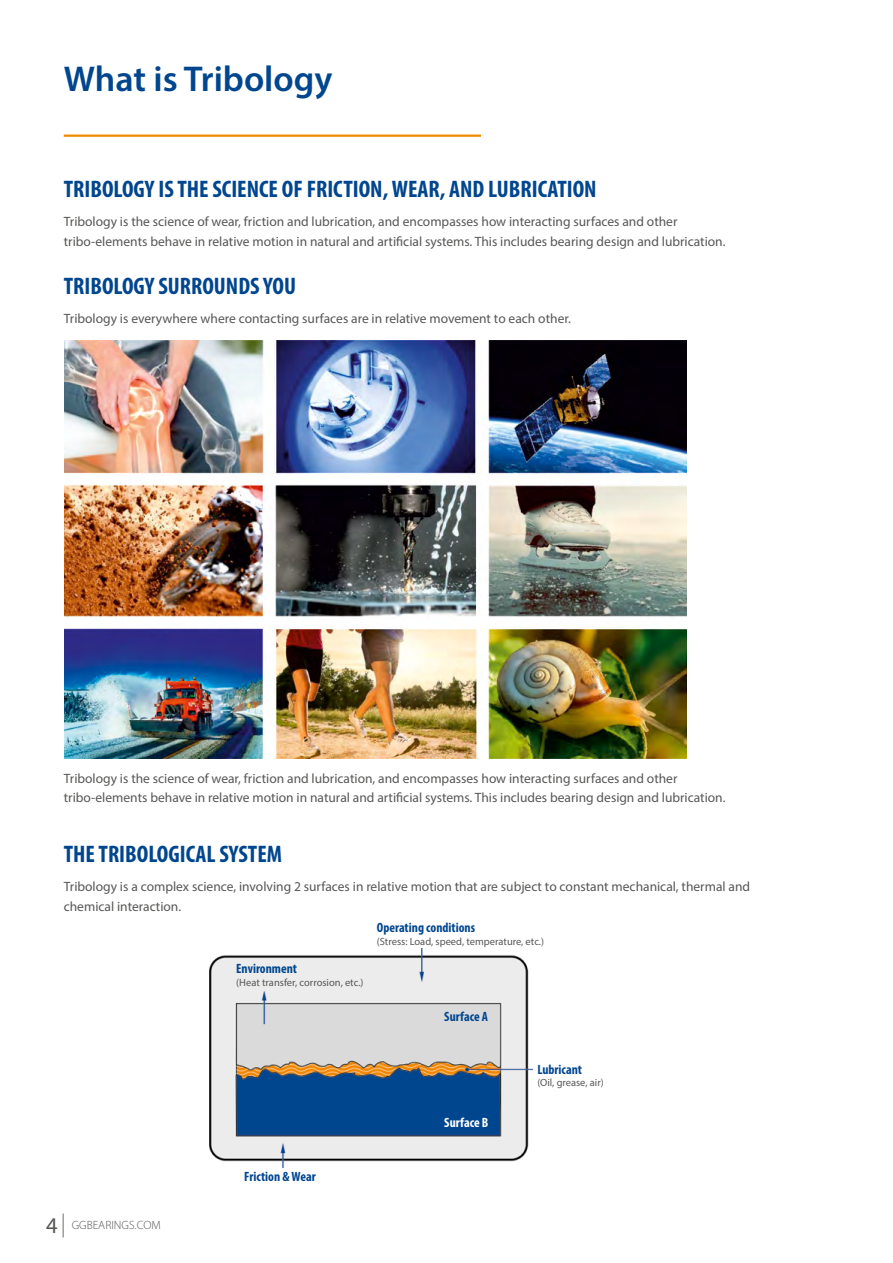
<style>
.page{position:relative;width:893px;height:1263px;background:#fff}
.page>*{position:absolute;margin:0;border:0;box-sizing:border-box;transform-origin:0 0}
.t1{font:600 36px "Myriad Pro";color:#00468f}
.t2{font:700 condensed 24px "Myriad Pro";color:#00468f}
.t3{font:13.5px/19.5px "Myriad Pro";color:#575756}
.t4{font:700 condensed 13.5px "Myriad Pro";color:#00468f}
.t5{font:700 condensed 13.5px "Myriad Pro";color:#fff}
.t6{font:300 12px "Myriad Pro";color:#575756}
.t7{font:10.5px "Myriad Pro";color:#575756}
.s1{font-weight:400;font-size:22.5px}
</style>
<div class="page">
<hr style="left:64px;top:135px;width:417px;height:2px;background:#f18a00">
<img style="left:65px;top:341px;width:621px;height:418px">
<img style="left:210px;top:949px;width:323px;height:219px">
<hr style="left:62px;top:1213px;width:2px;height:24px;background:#9d9d9c">
<h1 class="t1" style="left:64px;top:56px;width:270px">What is Tribology</h1>
<h2 class="t2" style="left:64px;top:174px;width:534px">TRIBOLOGY IS THE SCIENCE OF FRICTION, WEAR, AND LUBRICATION</h2>
<p class="t3" style="left:64px;top:211px;width:663px">Tribology is the science of wear, friction and lubrication, and encompasses how interacting surfaces and other tribo-elements behave in relative motion in natural and artificial systems. This includes bearing design and lubrication.</p>
<h2 class="t2" style="left:64px;top:271px;width:234px">TRIBOLOGY SURROUNDS YOU</h2>
<p class="t3" style="left:64px;top:309px;width:509px">Tribology is everywhere where contacting surfaces are in relative movement to each other.</p>
<p class="t3" style="left:64px;top:768px;width:663px">Tribology is the science of wear, friction and lubrication, and encompasses how interacting surfaces and other tribo-elements behave in relative motion in natural and artificial systems. This includes bearing design and lubrication.</p>
<h2 class="t2" style="left:64px;top:839px;width:220px">THE TRIBOLOGICAL SYSTEM</h2>
<p class="t3" style="left:64px;top:877px;width:688px">Tribology is a complex science, involving 2 surfaces in relative motion that are subject to constant mechanical, thermal and chemical interaction.</p>
<p class="t6" style="left:46px;top:1218px;width:116px"><span class="s1">4</span> GGBEARINGS.COM</p>
<p class="t4" style="left:236px;top:960px;width:62px">Environment</p>
<p class="t7" style="left:236px;top:976px;width:129px">(Heat transfer, corrosion, etc.)</p>
<p class="t4" style="left:377px;top:919px;width:100px">Operating conditions</p>
<p class="t7" style="left:377px;top:935px;width:169px">(Stress: Load, speed, temperature, etc.)</p>
<p class="t4" style="left:444px;top:1008px;width:45px">Surface A</p>
<p class="t5" style="left:444px;top:1114px;width:46px">Surface B</p>
<p class="t4" style="left:537px;top:1061px;width:46px">Lubricant</p>
<p class="t7" style="left:537px;top:1076px;width:68px">(Oil, grease, air)</p>
<p class="t4" style="left:244px;top:1168px;width:73px">Friction &amp; Wear</p>
</div>
